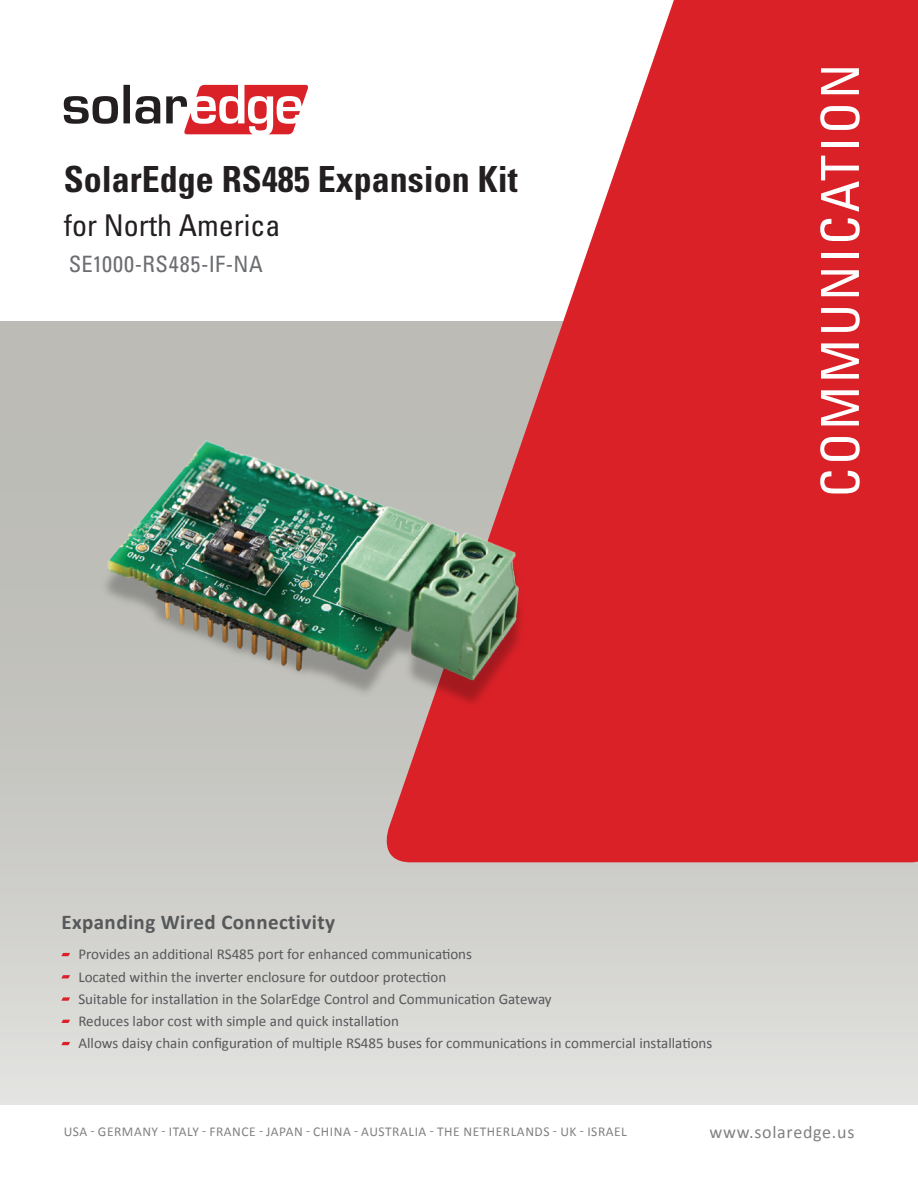
<style>
.page{position:relative;width:918px;height:1188px;background:#fff}
.page>*{position:absolute;margin:0;border:0;box-sizing:border-box;transform-origin:0 0}
.pg1_Family_vertical{font:condensed 52.5px "Univers LT Std";letter-spacing:.06em;color:#fff}
.pg1_Product_Header{font:700 condensed 36px "Univers LT Std";color:#231f20}
.pg1_Product_Header-2{font:condensed 30px "Univers LT Std";color:#231f20}
.pg2_Product_Part-No{font:condensed 22.5px "Univers LT Std";letter-spacing:.025em;color:#6c6d70}
.pg1_Text_bold{font:700 21px "Calibri";letter-spacing:.02em;color:#57585a}
.pg1_Text_URL{font:18px "Calibri";letter-spacing:.04em;color:#808180}
.Pg1_Text_Bullets{font:15px "Calibri";color:#57585a}
.t1{font:13.5px "Calibri";letter-spacing:.04em;color:#808180}
</style>
<div class="page">
<div style="left:0;top:322px;width:918px;height:783px;background:linear-gradient(to bottom,#b4b3ae,#dbdbd8)"></div>
<svg style="left:377px;top:0;width:541px;height:862px;fill:#da2128"></svg>
<svg style="left:64px;top:85px;width:244px;height:49px"></svg>
<svg style="left:61px;top:953px;width:9px;height:3px"></svg>
<svg style="left:61px;top:975px;width:9px;height:3px"></svg>
<svg style="left:61px;top:997px;width:9px;height:4px"></svg>
<svg style="left:61px;top:1020px;width:9px;height:3px"></svg>
<svg style="left:61px;top:1042px;width:9px;height:3px"></svg>
<img style="left:98px;top:430px;width:439px;height:321px">
<p class="pg1_Product_Header" style="left:64px;top:157px;width:455px">SolarEdge RS485 Expansion Kit</p>
<p class="pg1_Product_Header-2" style="left:64px;top:207px;width:218px">for North America</p>
<p class="pg2_Product_Part-No" style="left:69px;top:249px;width:196px">SE1000-RS485-IF-NA</p>
<p class="pg1_Family_vertical" style="left:807px;top:497px;width:435px;rotate:-90deg">COMMUNICATION</p>
<p class="pg1_Text_bold" style="left:61px;top:908px;width:275px">Expanding Wired Connectivity</p>
<p class="Pg1_Text_Bullets" style="left:78px;top:945px;width:395px">Provides an additional RS485 port for enhanced communications</p>
<p class="Pg1_Text_Bullets" style="left:78px;top:967px;width:369px">Located within the inverter enclosure for outdoor protection</p>
<p class="Pg1_Text_Bullets" style="left:78px;top:989px;width:475px">Suitable for installation in the SolarEdge Control and Communication Gateway</p>
<p class="Pg1_Text_Bullets" style="left:78px;top:1012px;width:322px">Reduces labor cost with simple and quick installation</p>
<p class="Pg1_Text_Bullets" style="left:78px;top:1034px;width:635px">Allows daisy chain configuration of multiple RS485 buses for communications in commercial installations</p>
<p class="t1" style="left:64px;top:1123px;width:565px">USA - GERMANY - ITALY - FRANCE - JAPAN - CHINA - AUSTRALIA - THE NETHERLANDS - UK - ISRAEL</p>
<p class="pg1_Text_URL" style="left:709px;top:1120px;width:146px">www.solaredge.us</p>
</div>
